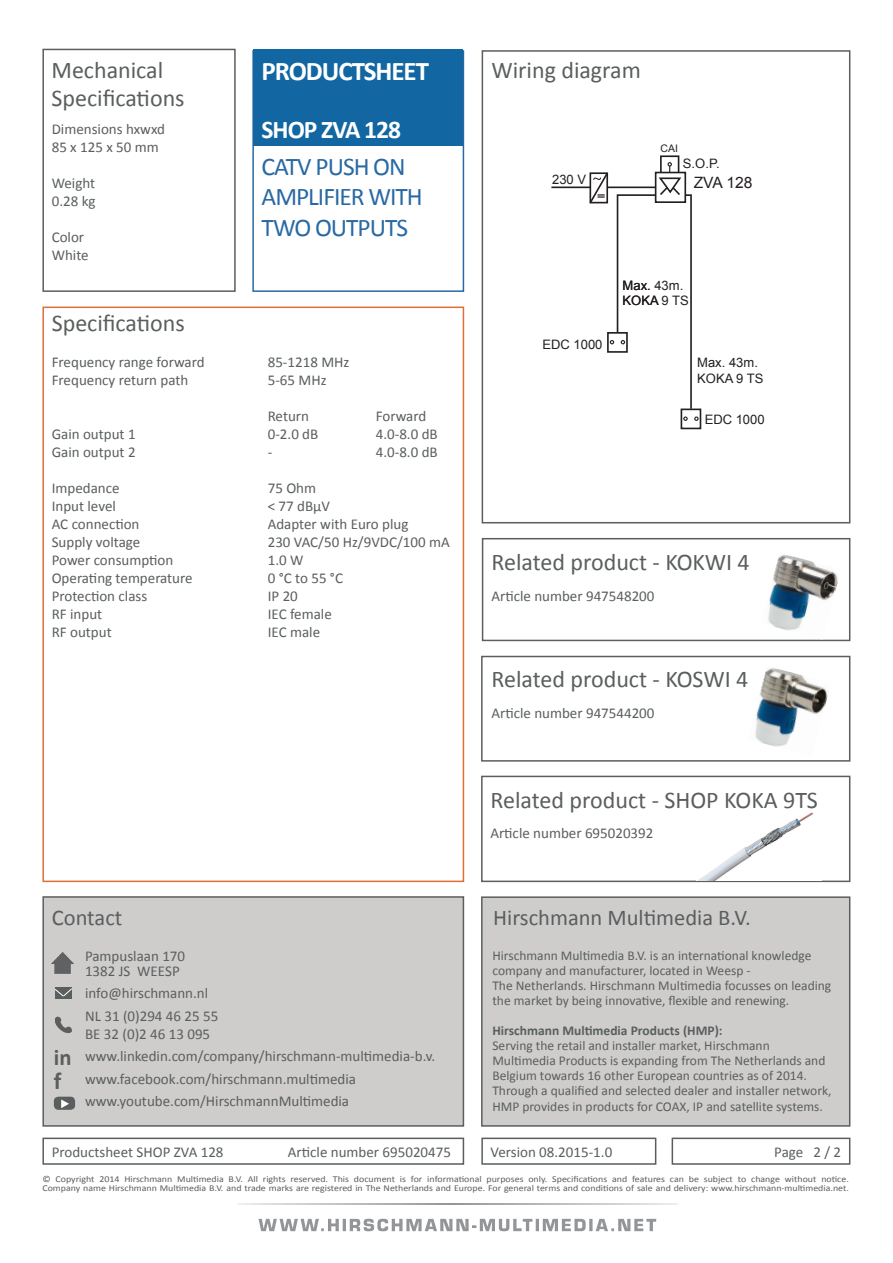
<style>
.page{position:relative;width:893px;height:1263px;background:#fff}
.page>*{position:absolute;margin:0;border:0;box-sizing:border-box;transform-origin:0 0}
.t1{font:700 27px "Calibri";letter-spacing:-.04em;color:#fff}
.t2{font:25.5px/30.6px "Calibri";letter-spacing:-.04em;color:#2969a3}
.t3{font:700 25.5px "Calibri";letter-spacing:-.04em;color:#fff}
.t4{font:24px "Calibri";color:#5a5e5f}
.t5{font:700 24px "Calibri";color:#5a5e5f}
.t6{font:700 22.95px "Calibri";color:#5a5e5f}
.t7{font:22.5px "Calibri";color:#5a5e5f}
.t8{font:15.6px "Arial";color:#231f20}
.t9{font:15px/22.5px "Calibri";color:#5a5e5f}
.t10{font:13.5px/15.3px "Calibri";color:#5a5e5f}
.t11{font:700 13.5px "Calibri";color:#5a5e5f}
.t12{font:13.05px/15.6px "Arial";color:#231f20}
.t13{font:10.35px "Arial";color:#231f20}
.t14{font:9px/9px "Calibri";color:#5a5e5f;scale:1.1 1}
</style>
<div class="page">
<div style="left:482px;top:50px;width:368px;height:473px;border:2px solid #5a5e5f"></div>
<div style="left:482px;top:538px;width:368px;height:103px;border:2px solid #5a5e5f"></div>
<div style="left:43px;top:897px;width:420px;height:229px;background:#cfcdcc"></div>
<img style="left:51px;top:952px;width:23px;height:22px">
<div style="left:42px;top:896px;width:422px;height:231px;border:2px solid #5a5e5f"></div>
<div style="left:481px;top:776px;width:369px;height:106px;border:2px solid #5a5e5f"></div>
<div style="left:481px;top:656px;width:369px;height:106px;border:2px solid #5a5e5f"></div>
<div style="left:481px;top:896px;width:369px;height:231px;background:#cfcdcc;border:2px solid #5a5e5f"></div>
<img style="left:697px;top:812px;width:125px;height:68px">
<div style="left:42px;top:307px;width:422px;height:575px;border:2px solid #e16d39"></div>
<hr style="left:237px;top:1203px;width:441px;height:2px;background:#939598">
<svg style="left:259px;top:1219px;width:397px;height:12px"></svg>
<div style="left:42px;top:1137px;width:422px;height:28px;border:2px solid #5a5e5f"></div>
<div style="left:481px;top:1137px;width:175px;height:28px;border:2px solid #5a5e5f"></div>
<div style="left:672px;top:1137px;width:178px;height:28px;border:2px solid #5a5e5f"></div>
<div style="left:252px;top:50px;width:212px;height:242px;border:2px solid #2969a3"></div>
<div style="left:253px;top:49px;width:210px;height:97px;background:#1267a2"></div>
<div style="left:42px;top:49px;width:194px;height:243px;border:2px solid #5a5e5f"></div>
<div style="left:54px;top:1097px;width:21px;height:13px;background:#5a5e5f;border-radius:4px"></div>
<svg style="left:59px;top:1099px;width:13px;height:11px"></svg>
<div style="left:55px;top:987px;width:17px;height:12px;background:#5a5e5f"></div>
<svg style="left:55px;top:988px;width:17px;height:9px"></svg>
<svg style="left:55px;top:1016px;width:17px;height:18px"></svg>
<img style="left:761px;top:555px;width:80px;height:85px">
<img style="left:755px;top:668px;width:73px;height:79px">
<hr style="left:551px;top:187px;width:105px;height:1px;background:#231f20">
<div style="left:660px;top:155px;width:19px;height:18px;background:#fff;border:2px solid #231f20"></div>
<svg style="left:588px;top:162px;width:104px;height:248px"></svg>
<div style="left:681px;top:408px;width:20px;height:21px;border:2px solid #231f20"></div>
<svg style="left:683px;top:416px;width:5px;height:5px"></svg>
<svg style="left:694px;top:416px;width:5px;height:5px"></svg>
<h3 class="t4" style="left:51px;top:54px;width:113px">Mechanical</h3>
<h3 class="t4" style="left:491px;top:54px;width:151px">Wiring diagram</h3>
<h3 class="t4" style="left:51px;top:83px;width:135px">Specifications</h3>
<p class="t9" style="left:52px;top:120px;width:115px;line-height:18px">Dimensions hxwxd<br>85 x 125 x 50 mm</p>
<p class="t9" style="left:52px;top:174px;width:45px;line-height:18px">Weight<br>0.28 kg</p>
<p class="t9" style="left:52px;top:228px;width:39px;line-height:18px">Color<br>White</p>
<h1 class="t1" style="left:262px;top:54px;width:169px">PRODUCTSHEET</h1>
<h2 class="t3" style="left:262px;top:113px;width:141px">SHOP ZVA 128</h2>
<h2 class="t2" style="left:262px;top:151px;width:163px">CATV PUSH ON<br>AMPLIFIER WITH<br>TWO OUTPUTS</h2>
<p class="t12" style="left:552px;top:171px;width:35px">230 V</p>
<p class="t13" style="left:661px;top:142px;width:19px">CAI</p>
<p class="t12" style="left:683px;top:156px;width:38px">S.O.P.</p>
<p class="t8" style="left:694px;top:172px;width:60px">ZVA 128</p>
<h3 class="t4" style="left:52px;top:307px;width:135px">Specifications</h3>
<p class="t9" style="left:52px;top:351px;width:154px">Frequency range forward</p>
<p class="t9" style="left:268px;top:351px;width:83px">85-1218 MHz</p>
<p class="t9" style="left:52px;top:369px;width:138px">Frequency return path</p>
<p class="t9" style="left:268px;top:369px;width:60px">5-65 MHz</p>
<p class="t9" style="left:268px;top:405px;width:43px">Return</p>
<p class="t9" style="left:376px;top:405px;width:52px">Forward</p>
<p class="t9" style="left:52px;top:423px;width:85px">Gain output 1</p>
<p class="t9" style="left:268px;top:423px;width:52px">0-2.0 dB</p>
<p class="t9" style="left:376px;top:423px;width:63px">4.0-8.0 dB</p>
<p class="t9" style="left:52px;top:441px;width:85px">Gain output 2</p>
<p class="t9" style="left:268px;top:441px;width:6px">-</p>
<p class="t9" style="left:376px;top:441px;width:63px">4.0-8.0 dB</p>
<p class="t9" style="left:52px;top:477px;width:69px">Impedance</p>
<p class="t9" style="left:268px;top:477px;width:50px">75 Ohm</p>
<p class="t9" style="left:52px;top:495px;width:66px">Input level</p>
<p class="t9" style="left:268px;top:495px;width:64px">&lt; 77 dBµV</p>
<p class="t9" style="left:52px;top:513px;width:89px">AC connection</p>
<p class="t9" style="left:268px;top:513px;width:142px">Adapter with Euro plug</p>
<p class="t9" style="left:52px;top:531px;width:90px">Supply voltage</p>
<p class="t9" style="left:268px;top:531px;width:184px">230 VAC/50 Hz/9VDC/100 mA</p>
<p class="t9" style="left:52px;top:549px;width:123px">Power consumption</p>
<p class="t9" style="left:268px;top:549px;width:37px">1.0 W</p>
<p class="t9" style="left:52px;top:567px;width:142px">Operating temperature</p>
<p class="t9" style="left:268px;top:567px;width:77px">0 °C to 55 °C</p>
<p class="t9" style="left:52px;top:585px;width:97px">Protection class</p>
<p class="t9" style="left:268px;top:585px;width:32px">IP 20</p>
<p class="t9" style="left:52px;top:603px;width:52px">RF input</p>
<p class="t9" style="left:268px;top:603px;width:66px">IEC female</p>
<p class="t9" style="left:52px;top:621px;width:62px">RF output</p>
<p class="t9" style="left:268px;top:621px;width:54px">IEC male</p>
<h3 class="t7" style="left:52px;top:904px;width:72px">Contact</h3>
<h3 class="t6" style="left:54px;top:1043px;width:19px">in</h3>
<h3 class="t5" style="left:54px;top:1066px;width:9px">f</h3>
<p class="t9" style="left:85px;top:948px;width:102px;line-height:15px">Pampuslaan 170<br>1382 JS WEESP</p>
<p class="t9" style="left:85px;top:982px;width:135px">info@hirschmann.nl<br>NL 31 (0)294 46 25 55</p>
<p class="t9" style="left:85px;top:1022px;width:352px">BE 32 (0)2 46 13 095 www.linkedin.com/company/hirschmann-multimedia-b.v. www.facebook.com/hirschmann.multimedia www.youtube.com/HirschmannMultimedia</p>
<p class="t12" style="left:542px;top:336px;width:61px">EDC 1000</p>
<p class="t12" style="left:623px;top:277px;width:68px">Max. 43m.<br>KOKA 9 TS</p>
<p class="t12" style="left:697px;top:355px;width:68px">Max. 43m.<br>KOKA 9 TS</p>
<p class="t12" style="left:705px;top:412px;width:61px">EDC 1000</p>
<h3 class="t4" style="left:491px;top:547px;width:260px">Related product - KOKWI 4</h3>
<p class="t9" style="left:491px;top:585px;width:165px">Article number 947548200</p>
<h3 class="t4" style="left:491px;top:664px;width:259px">Related product - KOSWI 4</h3>
<p class="t9" style="left:491px;top:702px;width:165px">Article number 947544200</p>
<h3 class="t4" style="left:490px;top:785px;width:329px">Related product - SHOP KOKA 9TS</h3>
<p class="t9" style="left:490px;top:822px;width:165px">Article number 695020392</p>
<h3 class="t7" style="left:493px;top:904px;width:259px">Hirschmann Multimedia B.V.</h3>
<p class="t10" style="left:492px;top:948px;width:340px">Hirschmann Multimedia B.V. is an international knowledge company and manufacturer, located in Weesp -<br>The Netherlands. Hirschmann Multimedia focusses on leading the market by being innovative, flexible and renewing.</p>
<p class="t11" style="left:492px;top:1021px;width:232px">Hirschmann Multimedia Products (HMP):</p>
<p class="t10" style="left:492px;top:1037px;width:341px">Serving the retail and installer market, Hirschmann Multimedia Products is expanding from The Netherlands and Belgium towards 16 other European countries as of 2014.<br>Through a qualified and selected dealer and installer network, HMP provides in products for COAX, IP and satellite systems.</p>
<p class="t9" style="left:52px;top:1140px;width:173px">Productsheet SHOP ZVA 128</p>
<p class="t9" style="left:288px;top:1140px;width:165px">Article number 695020475</p>
<p class="t9" style="left:491px;top:1140px;width:123px">Version 08.2015-1.0</p>
<p class="t9" style="left:774px;top:1140px;width:68px">Page 2 / 2</p>
<p class="t14" style="left:42px;top:1175px;width:735px">© Copyright 2014 Hirschmann Multimedia B.V. All rights reserved. This document is for informational purposes only. Specifications and features can be subject to change without notice.<br>Company name Hirschmann Multimedia B.V. and trade marks are registered in The Netherlands and Europe. For general terms and conditions of sale and delivery: www.hirschmann-multimedia.net.</p>
</div>
